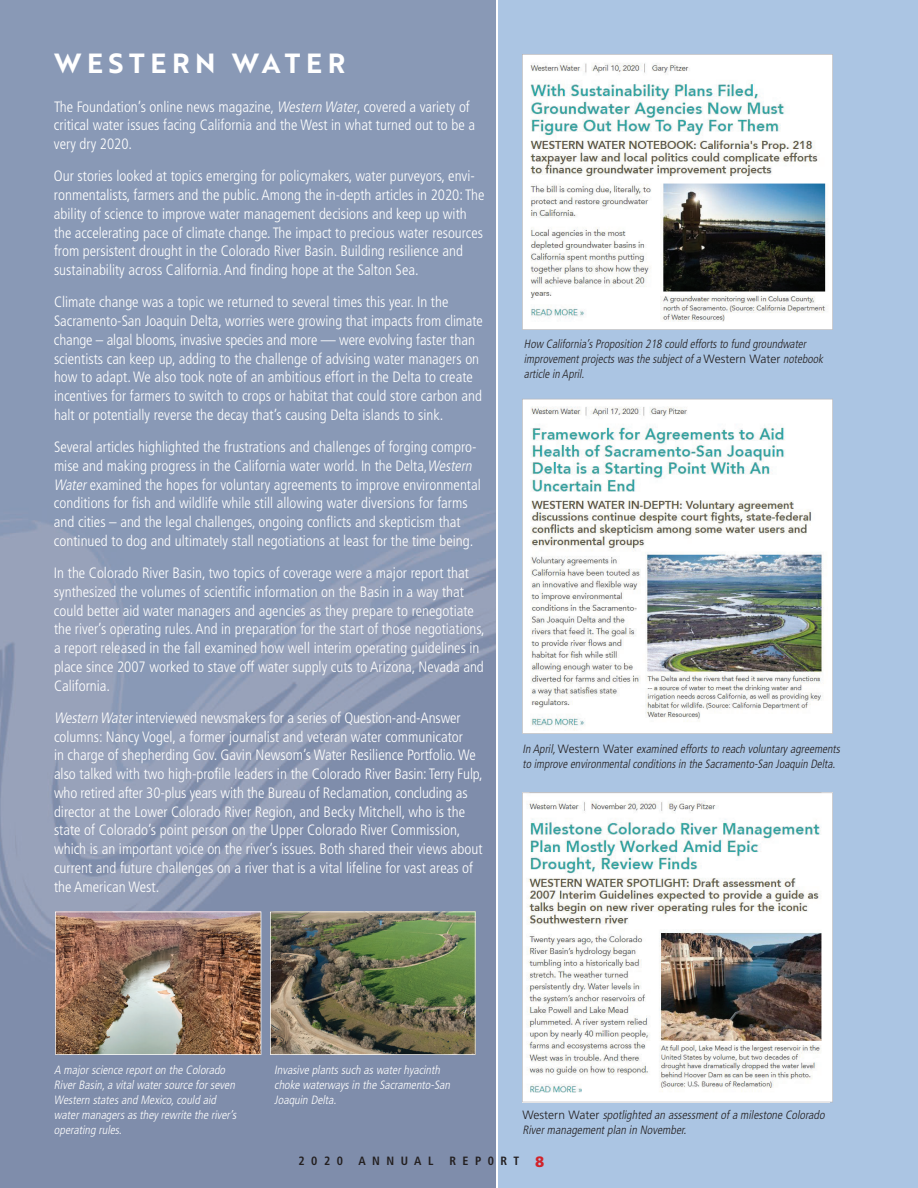
<style>
.page{position:relative;width:918px;height:1188px;background:#fff}
.page>*{position:absolute;margin:0;border:0;box-sizing:border-box;transform-origin:0 0}
.t1{font:27px "Brother 1816 Bold";letter-spacing:.21em;color:#fff}
.t2{font:300 condensed 15px/18.8px "Frutiger";color:#fff}
.t3{font:italic 300 condensed 12px/15px "Frutiger";color:#fff}
.t4{font:italic 300 condensed 12px/15px "Frutiger";color:#231f20}
.t5{font:italic 300 condensed 12px/15px "Frutiger";color:#231f20;scale:.96 1}
.t6{font:700 condensed 12px "Frutiger";letter-spacing:.54em;color:#231f20}
.s1{font-style:italic}
.s2{font-style:normal;font-stretch:normal}
.s3{font-weight:900;font-stretch:normal;font-size:15px;color:#d1232a}
</style>
<div class="page">
<div style="left:495px;top:0;width:423px;height:1188px;background:#abc5e3"></div>
<img style="left:0;top:0;width:496px;height:1188px">
<img style="left:55px;top:912px;width:206px;height:143px">
<img style="left:522px;top:399px;width:311px;height:335px">
<hr style="left:496px;top:0;width:2px;height:1188px;background:#fff">
<img style="left:270px;top:912px;width:206px;height:143px">
<img style="left:522px;top:792px;width:311px;height:310px">
<img style="left:522px;top:54px;width:311px;height:276px">
<h1 class="t1" style="left:54px;top:54px;width:293px">WESTERN WATER</h1>
<p class="t2" style="left:54px;top:98px;width:423px">The Foundation’s online news magazine, <span class="s1">Western Water</span>, covered a variety of critical water issues facing California and the West in what turned out to be a very dry 2020.</p>
<p class="t2" style="left:54px;top:168px;width:432px">Our stories looked at topics emerging for policymakers, water purveyors, envi&shy;ronmentalists, farmers and the public. Among the in-depth articles in 2020: The ability of science to improve water management decisions and keep up with the accelerating pace of climate change. The impact to precious water resources from persistent drought in the Colorado River Basin. Building resilience and sustainability across California. And finding hope at the Salton Sea.</p>
<p class="t2" style="left:54px;top:294px;width:430px">Climate change was a topic we returned to several times this year. In the Sacramento-San Joaquin Delta, worries were growing that impacts from climate change – algal blooms, invasive species and more — were evolving faster than scientists can keep up, adding to the challenge of advising water managers on how to adapt. We also took note of an ambitious effort in the Delta to create incentives for farmers to switch to crops or habitat that could store carbon and halt or potentially reverse the decay that’s causing Delta islands to sink.</p>
<p class="t2" style="left:54px;top:438px;width:428px">Several articles highlighted the frustrations and challenges of forging compro&shy;mise and making progress in the California water world. In the Delta,<span class="s1">Western Water</span>examined the hopes for voluntary agreements to improve environmental conditions for fish and wildlife while still allowing water diversions for farms and cities – and the legal challenges, ongoing conflicts and skepticism that continued to dog and ultimately stall negotiations at least for the time being.</p>
<p class="t2" style="left:54px;top:564px;width:432px">In the Colorado River Basin, two topics of coverage were a major report that synthesized the volumes of scientific information on the Basin in a way that could better aid water managers and agencies as they prepare to renegotiate the river’s operating rules. And in preparation for the start of those negotiations, a report released in the fall examined how well interim operating guidelines in place since 2007 worked to stave off water supply cuts to Arizona, Nevada and California.</p>
<p class="t2" style="left:54px;top:709px;width:430px"><span class="s1">Western Water</span>interviewed newsmakers for a series of Question-and-Answer columns: Nancy Vogel, a former journalist and veteran water communicator<br>in charge of shepherding Gov. Gavin Newsom’s Water Resilience Portfolio. We also talked with two high-profile leaders in the Colorado River Basin: Terry Fulp, who retired after 30-plus years with the Bureau of Reclamation, concluding as director at the Lower Colorado River Region, and Becky Mitchell, who is the state of Colorado’s point person on the Upper Colorado River Commission, which is an important voice on the river’s issues. Both shared their views about current and future challenges on a river that is a vital lifeline for vast areas of the American West.</p>
<p class="t5" style="left:524px;top:337px;width:315px">How California’sProposition 218 could effortsto fund groundwater improvementprojectswasthe subjectof a <span class="s2">W e s t e r n Wa t e r</span> notebook article in April.</p>
<p class="t4" style="left:522px;top:742px;width:321px">In April,<span class="s2">We s t e r n Wa t e r</span> examined effortsto reach voluntary agreements to improve environmentalconditionsin the Sacramento-San Joaquin Delta.</p>
<p class="t3" style="left:54px;top:1063px;width:186px">A majorscience reporton the Colorado RiverBasin,a vitalwatersource forseven Western statesand Mexico,could aid watermanagersasthey rewrite the river’s operating rules.</p>
<p class="t3" style="left:274px;top:1063px;width:180px">Invasive plantssuch aswaterhyacinth choke waterwaysin the Sacramento-San<br>Joaquin Delta.</p>
<p class="t4" style="left:522px;top:1108px;width:306px"><span class="s2">We s t e r n Wa t e r</span> spotlighted an assessmentof a milestone Colorado<br>Rivermanagementplan in November.</p>
<p class="t6" style="left:299px;top:1155px;width:46px">2020</p>
<p class="t6" style="left:358px;top:1155px;width:76px">ANNUAL</p>
<p class="t6" style="left:449px;top:1155px;width:96px">REP0RT <span class="s3">8</span></p>
</div>
